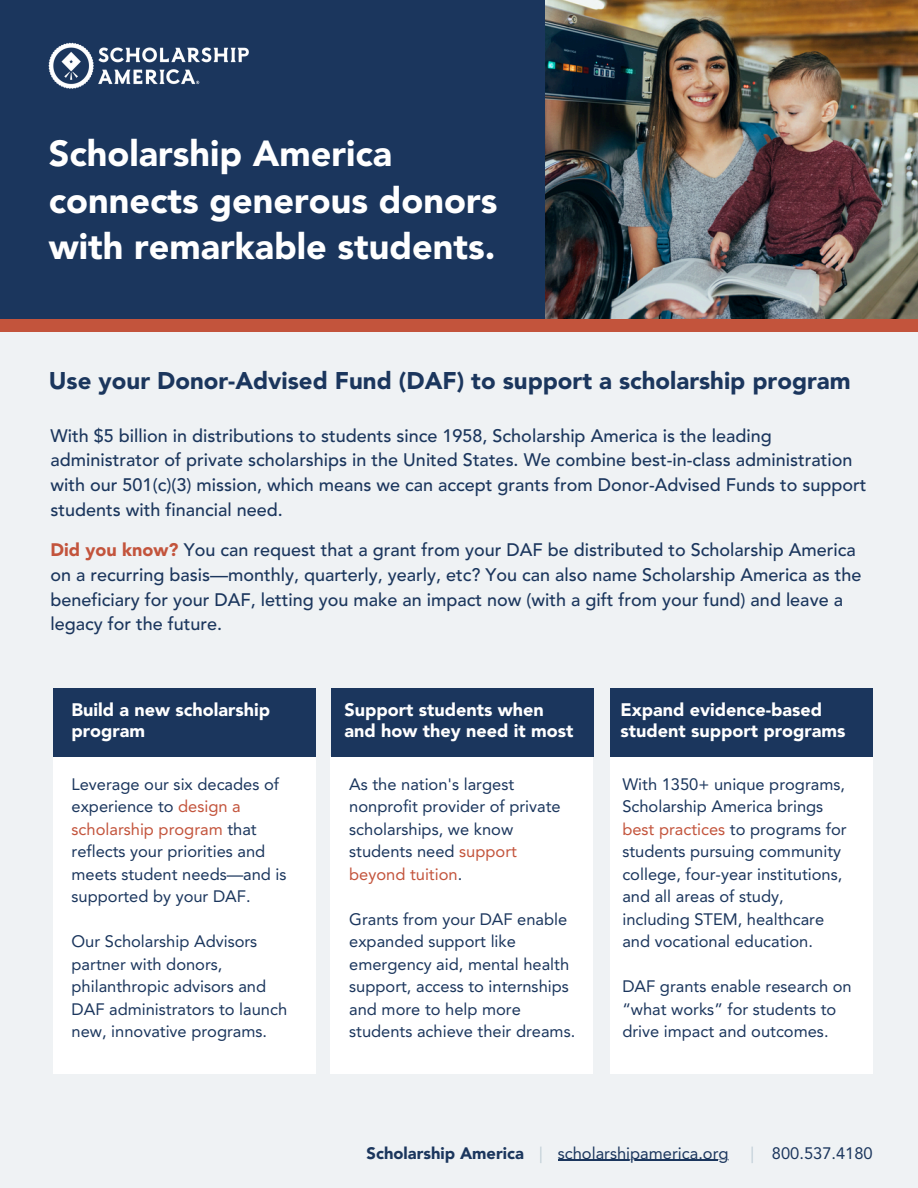
<style>
.page{position:relative;width:918px;height:1188px;background:#fff}
.page>*{position:absolute;margin:0;border:0;box-sizing:border-box;transform-origin:0 0}
.t1{font:900 36px/46.2px "Avenir LT Std";color:#fff}
.t2{font:900 24px "Avenir LT Std";color:#1b365d}
.t3{font:500 18px/24.8px "Avenir LT Std";color:#1b365d}
.t4{font:900 18px/21.3px "Avenir LT Std";color:#fff}
.t5{font:16.5px/22.5px "Avenir LT Std";color:#1b365d}
.t6{font:900 16.5px "Avenir LT Std";color:#1b365d}
.t7{font:16.5px "Avenir LT Std";color:#bfced6}
.s1{font-weight:900;color:#c3543c}
.s2{color:#c3543c}
</style>
<div class="page">
<div style="left:0;top:299px;width:918px;height:33px;background:#c3543c"></div>
<div style="left:0;top:0;width:918px;height:319px;background:#1b365d"></div>
<img style="left:545px;top:0;width:373px;height:318px">
<img style="left:48px;top:42px;width:201px;height:47px">
<div style="left:0;top:332px;width:918px;height:856px;background:#eff2f4"></div>
<div style="left:54px;top:756px;width:262px;height:317px;background:#fff"></div>
<div style="left:330px;top:756px;width:263px;height:317px;background:#fff"></div>
<div style="left:610px;top:756px;width:263px;height:317px;background:#fff"></div>
<div style="left:54px;top:688px;width:262px;height:68px;background:#1b365d"></div>
<div style="left:331px;top:688px;width:263px;height:68px;background:#1b365d"></div>
<div style="left:610px;top:688px;width:263px;height:68px;background:#1b365d"></div>
<hr style="left:558px;top:1160px;width:171px;height:1px;background:#1b365d">
<p class="t1" style="left:49px;top:134px;width:450px">Scholarship America connects generous donors with remarkable students.</p>
<h3 class="t2" style="left:49px;top:371px;width:803px">Use your Donor-Advised Fund (DAF) to support a scholarship program</h3>
<h2 class="t3" style="left:51px;top:425px;width:817px">With $5 billion in distributions to students since 1958, Scholarship America is the leading administrator of private scholarships in the United States. We combine best-in-class administration with our 501(c)(3) mission, which means we can accept grants from Donor-Advised Funds to support students with financial need.</h2>
<p class="t3" style="left:50px;top:539px;width:812px"><span class="s1">Did you know?</span> You can request that a grant from your DAF be distributed to Scholarship America on a recurring basis—monthly, quarterly, yearly, etc? You can also name Scholarship America as the beneficiary for your DAF, letting you make an impact now (with a gift from your fund) and leave a legacy for the future.</p>
<h3 class="t4" style="left:72px;top:700px;width:200px">Build a new scholarship program</h3>
<p class="t5" style="left:72px;top:774px;width:217px">Leverage our six decades of experience to <span class="s2">design a scholarship program</span> that reflects your priorities and meets student needs—and is supported by your DAF.</p>
<p class="t5" style="left:72px;top:932px;width:217px">Our Scholarship Advisors partner with donors, philanthropic advisors and<br>DAF administrators to launch new, innovative programs.</p>
<h3 class="t4" style="left:345px;top:700px;width:230px">Support students when and how they need it most</h3>
<p class="t5" style="left:349px;top:774px;width:213px">As the nation's largest nonprofit provider of private scholarships, we know students need <span class="s2">support beyond tuition</span>.</p>
<p class="t5" style="left:349px;top:909px;width:228px">Grants from your DAF enable expanded support like emergency aid, mental health support, access to internships and more to help more students achieve their dreams.</p>
<p class="t4" style="left:621px;top:700px;width:226px">Expand evidence-based student support programs</p>
<p class="t5" style="left:622px;top:774px;width:226px">With 1350+ unique programs,<br>Scholarship America brings <span class="s2">best practices</span> to programs for students pursuing community college, four-year institutions, and all areas of study, including STEM, healthcare and vocational education.</p>
<h3 class="t5" style="left:622px;top:977px;width:231px">DAF grants enable research on “what works” for students to drive impact and outcomes.</h3>
<h3 class="t6" style="left:367px;top:1146px;width:159px">Scholarship America</h3>
<p class="t7" style="left:539px;top:1146px;width:5px">|</p>
<p class="t5" style="left:558px;top:1143px;width:172px">scholarshipamerica.org</p>
<h3 class="t7" style="left:751px;top:1146px;width:5px">|</h3>
<p class="t5" style="left:772px;top:1143px;width:102px">800.537.4180</p>
</div>
